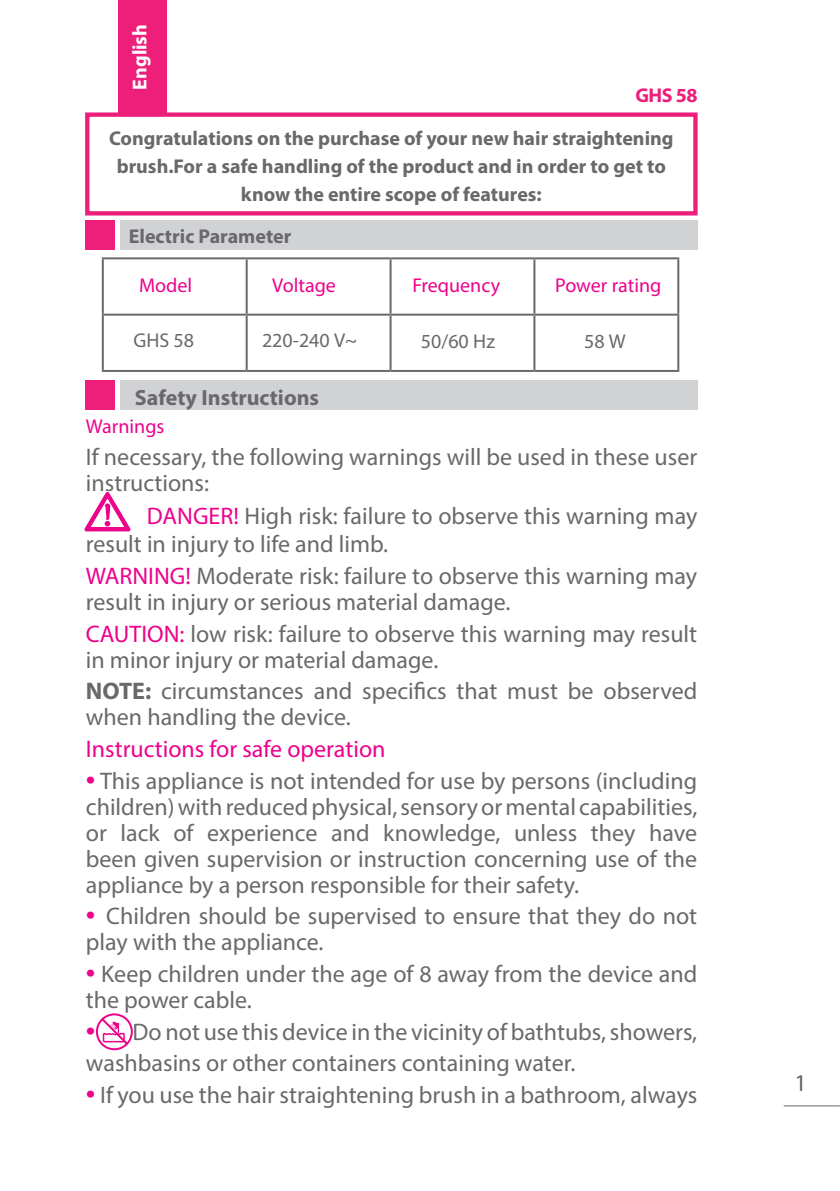
<style>
.page{position:relative;width:840px;height:1191px;background:#fff}
.page>*{position:absolute;margin:0;border:0;box-sizing:border-box;transform-origin:0 0}
.en_body_EN{font:34px "Myriad Pro";color:#ed028c}
.en_body_EN-2{font:24px/26px "Myriad Pro";color:#69696c}
.en_body_EN-3{font:24px "Myriad Pro";color:#ed028c}
.FA_body{font:24px "Myriad Pro";color:#69696c}
.en_body_EN-4{font:700 22px "Myriad Pro";color:#69696c}
.en_body_EN-5{font:700 20px/28px "Myriad Pro";color:#69696c;text-align:center}
.en_body_EN-6{font:20px "Myriad Pro";color:#ed028c}
.t1{font:20px "Myriad Pro";color:#69696c}
.FA_body-2{font:700 20px "Myriad Pro";color:#fff}
.FA_body-3{font:700 20px "Myriad Pro";color:#ee1e7b}
.s1{color:#ed028c}
.s2{font-weight:700}
.s3{font-size:34px;color:#ed028c}
</style>
<div class="page">
<hr style="left:783px;top:1105px;width:56px;height:1px;background:#69696c">
<div style="left:120px;top:220px;width:577px;height:30px;background:#d1d2d4"></div>
<div style="left:120px;top:380px;width:577px;height:29px;background:#d1d2d4"></div>
<div style="left:86px;top:221px;width:29px;height:29px;background:#ee1e7b"></div>
<div style="left:86px;top:380px;width:29px;height:29px;background:#ee1e7b"></div>
<div style="left:119px;top:0;width:48px;height:115px;background:#ee1e7b"></div>
<div style="left:85px;top:112px;width:612px;height:103px;border:4px solid #ee1e7b"></div>
<hr style="left:246px;top:257px;width:144px;height:2px;background:#69696c">
<hr style="left:102px;top:316px;width:2px;height:54px;background:#69696c">
<hr style="left:102px;top:370px;width:144px;height:2px;background:#69696c">
<hr style="left:102px;top:257px;width:144px;height:2px;background:#69696c">
<hr style="left:102px;top:259px;width:2px;height:55px;background:#69696c">
<hr style="left:245px;top:259px;width:2px;height:55px;background:#69696c">
<hr style="left:102px;top:314px;width:144px;height:2px;background:#69696c">
<hr style="left:246px;top:314px;width:144px;height:2px;background:#69696c">
<hr style="left:245px;top:316px;width:2px;height:54px;background:#69696c">
<hr style="left:246px;top:370px;width:144px;height:2px;background:#69696c">
<hr style="left:389px;top:316px;width:2px;height:54px;background:#69696c">
<hr style="left:390px;top:370px;width:144px;height:2px;background:#69696c">
<hr style="left:533px;top:316px;width:2px;height:54px;background:#69696c">
<hr style="left:677px;top:316px;width:2px;height:54px;background:#69696c">
<hr style="left:534px;top:370px;width:145px;height:2px;background:#69696c">
<hr style="left:390px;top:257px;width:144px;height:2px;background:#69696c">
<hr style="left:389px;top:259px;width:2px;height:55px;background:#69696c">
<hr style="left:390px;top:314px;width:144px;height:2px;background:#69696c">
<hr style="left:534px;top:257px;width:145px;height:2px;background:#69696c">
<hr style="left:533px;top:259px;width:2px;height:55px;background:#69696c">
<hr style="left:677px;top:259px;width:2px;height:55px;background:#69696c">
<hr style="left:534px;top:314px;width:145px;height:2px;background:#69696c">
<svg style="left:95px;top:1013px;width:38px;height:38px"></svg>
<svg style="left:84px;top:492px;width:47px;height:40px"></svg>
<p class="FA_body-2" style="left:126px;top:90px;width:67px;rotate:-90deg">English</p>
<p class="FA_body-3" style="left:635px;top:82px;width:63px">GHS 58</p>
<p class="en_body_EN-5" style="left:109px;top:124px;width:565px">Congratulations on the purchase of your new hair straightening brush.For a safe handling of the product and in order to get to know the entire scope of features:</p>
<p class="en_body_EN-5" style="left:129px;top:222px;width:164px">Electric Parameter</p>
<p class="en_body_EN-6" style="left:139px;top:272px;width:55px">Model</p>
<p class="t1" style="left:133px;top:328px;width:62px">GHS 58</p>
<p class="en_body_EN-6" style="left:272px;top:272px;width:65px">Voltage</p>
<p class="t1" style="left:262px;top:328px;width:97px">220-240 V~</p>
<p class="en_body_EN-4" style="left:135px;top:383px;width:186px">Safety Instructions</p>
<p class="en_body_EN-6" style="left:412px;top:272px;width:89px">Frequency</p>
<p class="t1" style="left:420px;top:329px;width:75px">50/60 Hz</p>
<p class="en_body_EN-6" style="left:555px;top:272px;width:107px">Power rating</p>
<p class="t1" style="left:583px;top:329px;width:43px">58W</p>
<p class="en_body_EN-6" style="left:86px;top:414px;width:80px">Warnings</p>
<p class="en_body_EN-2" style="left:86px;top:443px;width:612px">If necessary, the following warnings will be used in these user instructions:</p>
<p class="en_body_EN-2" style="left:86px;top:502px;width:612px;line-height:28px;text-indent:61px"><span class="s1">DANGER!</span> High risk: failure to observe this warning may result in injury to life and limb.</p>
<p class="en_body_EN-2" style="left:86px;top:562px;width:612px"><span class="s1">WARNING!</span> Moderate risk: failure to observe this warning may result in injury or serious material damage.</p>
<p class="en_body_EN-2" style="left:86px;top:620px;width:612px"><span class="s1">CAUTION:</span> low risk: failure to observe this warning may result in minor injury or material damage.</p>
<p class="en_body_EN-2" style="left:86px;top:678px;width:612px"><span class="s2">NOTE:</span> circumstances and specifics that must be observed when handling the device.</p>
<p class="en_body_EN-3" style="left:86px;top:734px;width:301px">Instructions for safe operation</p>
<p class="en_body_EN-2" style="left:100px;top:767px;width:598px">This appliance is not intended for use by persons (including</p>
<p class="en_body_EN" style="left:86px;top:756px;width:11px">•</p>
<p class="en_body_EN-2" style="left:86px;top:793px;width:612px;text-align:right">children)withreducedphysical,sensoryormentalcapabilities, have</p>
<p class="en_body_EN-2" style="left:173px;top:819px;width:22px">of</p>
<p class="en_body_EN-2" style="left:120px;top:819px;width:41px">lack</p>
<p class="en_body_EN-2" style="left:331px;top:819px;width:40px">and</p>
<p class="en_body_EN-2" style="left:383px;top:819px;width:118px">knowledge,</p>
<p class="en_body_EN-2" style="left:513px;top:819px;width:65px">unless</p>
<p class="en_body_EN-2" style="left:590px;top:819px;width:46px">they</p>
<p class="en_body_EN-2" style="left:207px;top:819px;width:112px">experience</p>
<p class="en_body_EN-2" style="left:86px;top:819px;width:612px">or<br>been given supervision or instruction concerning use of the appliance by a person responsible for their safety.</p>
<p class="en_body_EN-2" style="left:106px;top:903px;width:592px">Children should be supervised to ensure that they do not</p>
<p class="en_body_EN" style="left:86px;top:892px;width:11px">•</p>
<p class="en_body_EN-2" style="left:86px;top:929px;width:239px">play with the appliance.</p>
<p class="en_body_EN-2" style="left:101px;top:960px;width:597px">Keep children under the age of 8 away from the device and</p>
<p class="en_body_EN" style="left:86px;top:949px;width:11px">•</p>
<p class="en_body_EN-2" style="left:86px;top:986px;width:167px">the power cable.</p>
<p class="en_body_EN-2" style="left:132px;top:1018px;width:566px">Donotusethisdeviceinthevicinityofbathtubs,showers,</p>
<p class="en_body_EN" style="left:86px;top:1007px;width:11px">•</p>
<p class="en_body_EN-2" style="left:86px;top:1050px;width:490px">washbasins or other containers containing water.</p>
<p class="en_body_EN-2" style="left:86px;top:1081px;width:612px">I f<span class="s3">•</span> you use the hair straightening brush in a bathroom, always</p>
<p class="FA_body" style="left:794px;top:1068px;width:14px">1</p>
</div>
